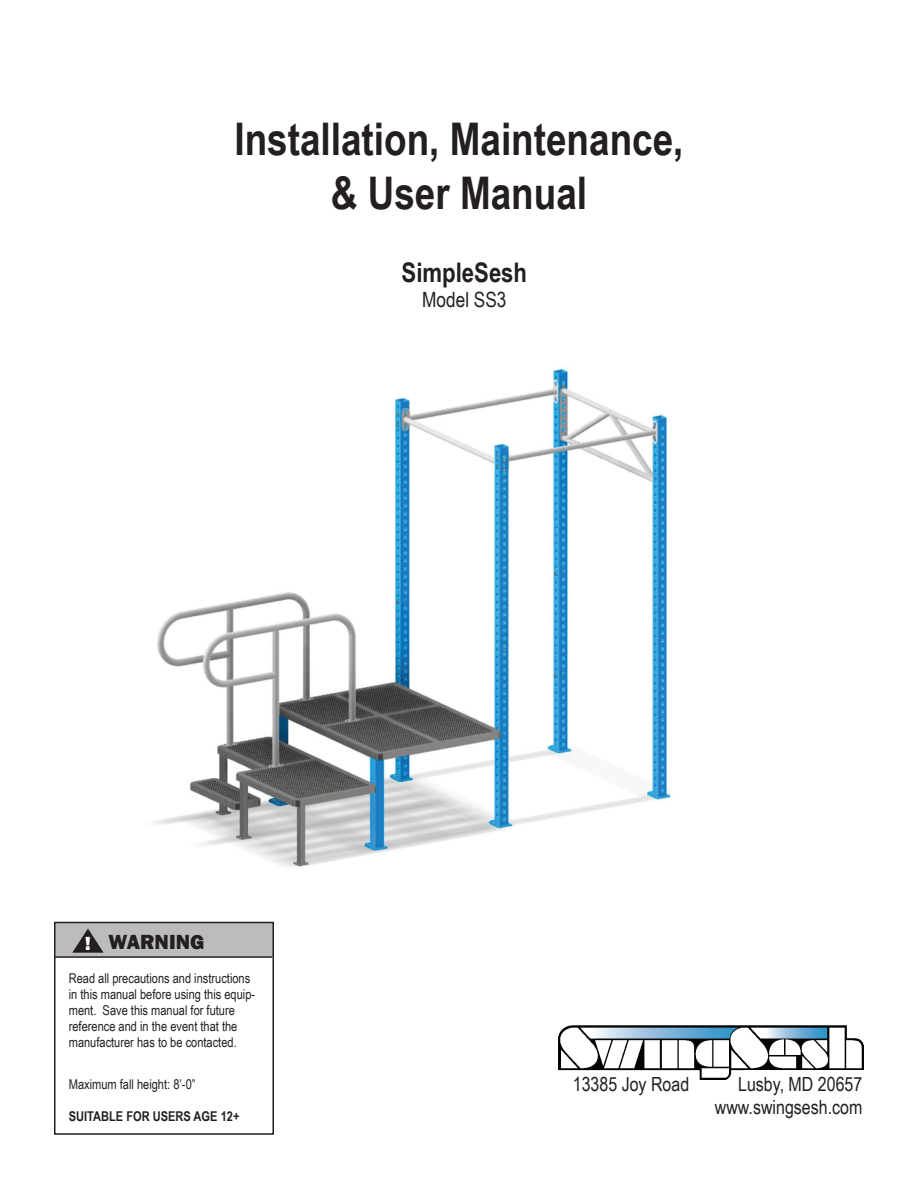
<style>
.page{position:relative;width:918px;height:1188px;background:#fff}
.page>*{position:absolute;margin:0;border:0;box-sizing:border-box;transform-origin:0 0}
.t1{font:700 45px/54px "Arial Narrow";color:#231f20;text-align:center}
.t2{font:700 27px "Arial Narrow";color:#231f20}
.t3{font:21px "Arial Narrow";color:#231f20}
.t4{font:800 21px "Franklin Gothic";color:#231f20}
.t5{font:19.5px/23.4px "Arial Narrow";color:#231f20;text-align:right}
.t6{font:13.5px/16.2px "Arial Narrow";color:#231f20}
.t7{font:700 13.5px "Arial Narrow";color:#231f20}
.s1{font-size:19.5px;color:#fff}
</style>
<div class="page">
<img style="left:559px;top:1025px;width:305px;height:55px">
<div style="left:54px;top:922px;width:220px;height:34px;background:#bdbcbc"></div>
<div style="left:54px;top:922px;width:220px;height:213px;border:2px solid #231f20"></div>
<hr style="left:54px;top:956px;width:218px;height:2px;background:#231f20">
<svg style="left:72px;top:928px;width:32px;height:25px"></svg>
<img style="left:152px;top:368px;width:519px;height:499px">
<h1 class="t1" style="left:234px;top:110px;width:451px">Installation, Maintenance, &amp; User Manual</h1>
<h2 class="t2" style="left:402px;top:252px;width:127px">SimpleSesh</h2>
<h3 class="t3" style="left:422px;top:284px;width:86px">Model SS3</h3>
<h3 class="t4" style="left:85px;top:928px;width:121px"><span class="s1">!</span> WARNING</h3>
<p class="t6" style="left:69px;top:969px;width:188px">Read all precautions and instructions in this manual before using this equip&shy;ment. Save this manual for future reference and in the event that the manufacturer has to be contacted.</p>
<p class="t6" style="left:69px;top:1075px;width:128px">Maximum fall height: 8’-0”</p>
<p class="t7" style="left:69px;top:1106px;width:172px">SUITABLE FOR USERS AGE 12+</p>
<h3 class="t5" style="left:573px;top:1072px;width:118px">13385 Joy Road</h3>
<h3 class="t5" style="left:715px;top:1072px;width:149px">Lusby, MD 20657 www.swingsesh.com</h3>
</div>
